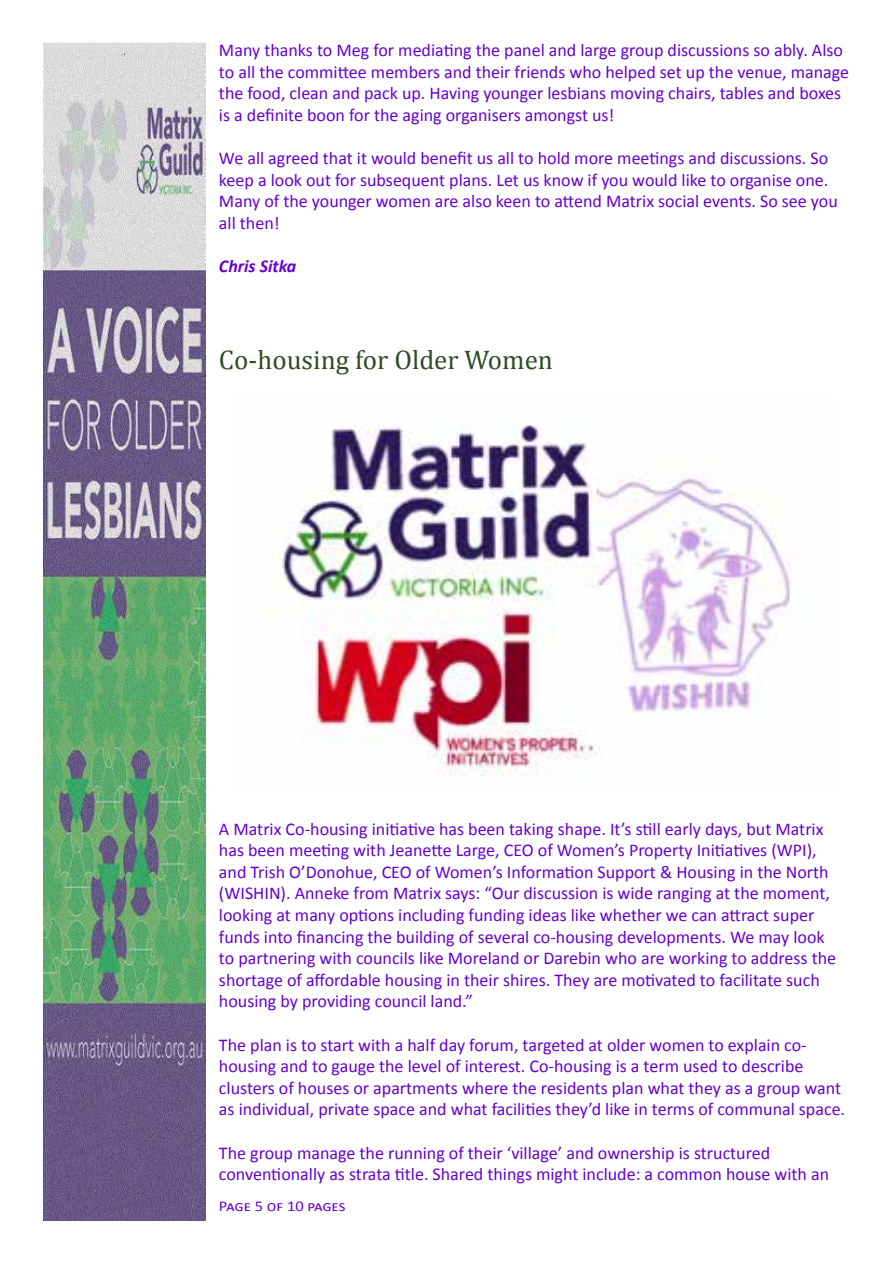
<style>
.page{position:relative;width:893px;height:1263px;background:#fff}
.page>*{position:absolute;margin:0;border:0;box-sizing:border-box;transform-origin:0 0}
.t1{font:27px "Cambria";color:#2d4d23}
.t2{font:18px/21.6px "Calibri";color:#6500cf}
.t3{font:italic 700 18px "Calibri";color:#6500cf}
.t4{font:15px "Calibri";letter-spacing:-.01em;color:#6500cf;scale:1.1 1}
</style>
<div class="page">
<img style="left:44px;top:43px;width:162px;height:1177px">
<img style="left:269px;top:425px;width:532px;height:351px">
<p class="t2" style="left:219px;top:38px;width:632px">Many thanks to Meg for mediating the panel and large group discussions so ably. Also to all the committee members and their friends who helped set up the venue, manage the food, clean and pack up. Having younger lesbians moving chairs, tables and boxes is a definite boon for the aging organisers amongst us!</p>
<p class="t2" style="left:219px;top:146px;width:620px">We all agreed that it would benefit us all to hold more meetings and discussions. So keep a look out for subsequent plans. Let us know if you would like to organise one.<br>Many of the younger women are also keen to attend Matrix social events. So see you all then!</p>
<p class="t3" style="left:219px;top:255px;width:79px">Chris Sitka</p>
<h1 class="t1" style="left:219px;top:344px;width:335px">Co-housing for Older Women</h1>
<p class="t2" style="left:219px;top:817px;width:619px">A Matrix Co-housing initiative has been taking shape. It’s still early days, but Matrix has been meeting with Jeanette Large, CEO of Women’s Property Initiatives (WPI), and Trish O’Donohue, CEO of Women’s Information Support &amp; Housing in the North (WISHIN). Anneke from Matrix says: “Our discussion is wide ranging at the moment, looking at many options including funding ideas like whether we can attract super funds into financing the building of several co-housing developments. We may look to partnering with councils like Moreland or Darebin who are working to address the shortage of affordable housing in their shires. They are motivated to facilitate such housing by providing council land.”</p>
<p class="t2" style="left:219px;top:1033px;width:628px">The plan is to start with a half day forum, targeted at older women to explain co&shy;housing and to gauge the level of interest. Co-housing is a term used to describe clusters of houses or apartments where the residents plan what they as a group want as individual, private space and what facilities they’d like in terms of communal space.</p>
<p class="t2" style="left:219px;top:1141px;width:612px">The group manage the running of their ‘village’ and ownership is structured conventionally as strata title. Shared things might include: a common house with an</p>
<p class="t4" style="left:219px;top:1197px;width:117px">Page 5 of 10 pages</p>
</div>
